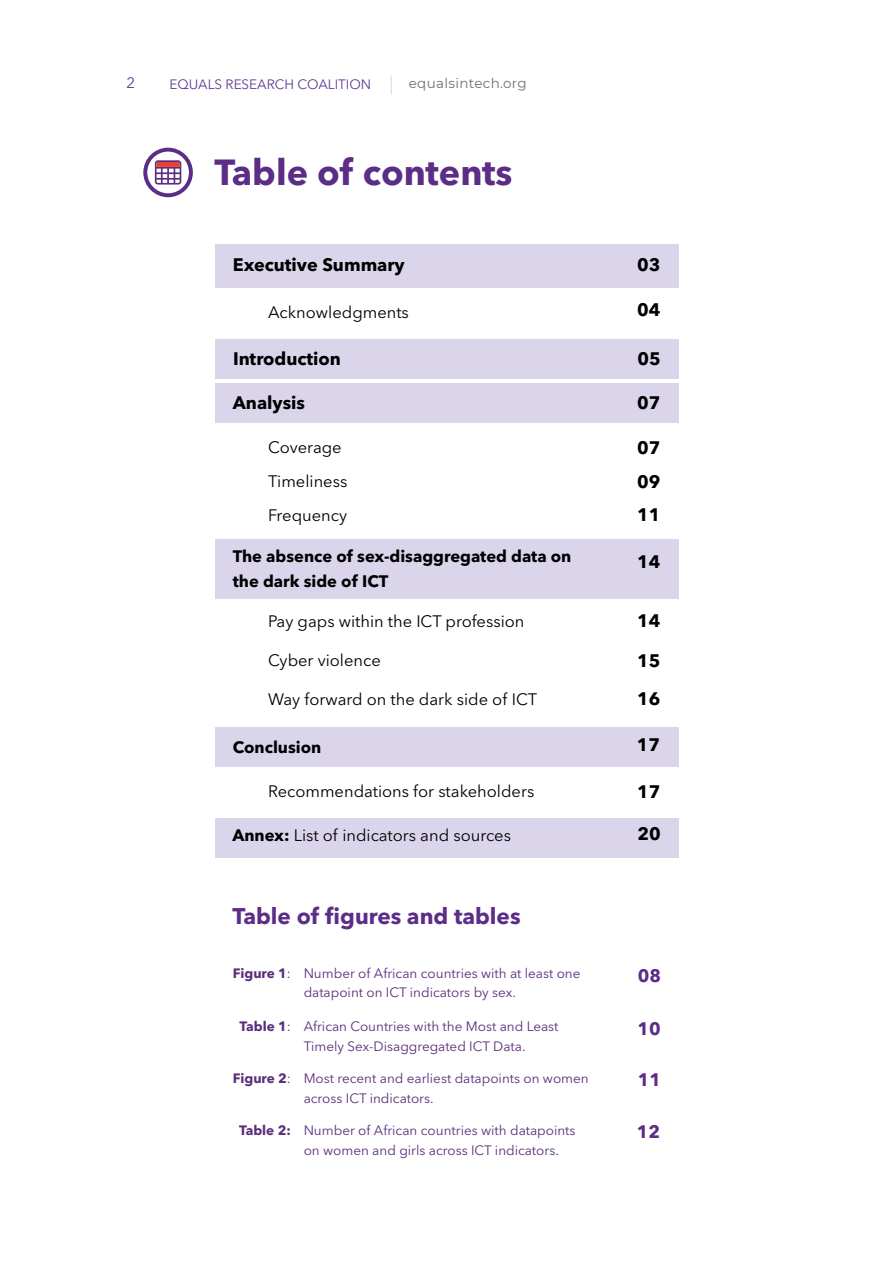
<style>
.page{position:relative;width:893px;height:1263px;background:#fff}
.page>*{position:absolute;margin:0;border:0;box-sizing:border-box;transform-origin:0 0}
.t1{font:700 36px "Avenir Next LT Pro";color:#5b2d87}
.t2{font:700 22.5px "Avenir Next LT Pro";color:#5b2d87}
.t3{font:700 18px "Avenir Next LT Pro";color:#000}
.t4{font:700 18px "Avenir Next LT Pro";color:#5b2d87}
.t5{font:16.5px "Avenir Next LT Pro";color:#000}
.t6{font:700 16.5px/24px "Avenir Next LT Pro";color:#000}
.t7{font:15px "Avenir Next LT Pro";color:#5a3b8f}
.t8{font:13.5px "Avenir Next LT Pro";color:#5b2e7c}
.t9{font:700 13.5px "Avenir Next LT Pro";color:#5b2e7c}
.t10{font:13.5px "Avenir Next LT Pro";color:#5a3b8f}
.t11{font:13.5px "Montserrat";letter-spacing:.025em;color:#706f6f}
.s1{font-weight:700}
.s2{font-weight:400}
</style>
<div class="page">
<svg style="left:391px;top:76px;width:1px;height:19px"></svg>
<div style="left:215px;top:244px;width:463px;height:44px;background:#dbd5ec"></div>
<div style="left:215px;top:340px;width:463px;height:39px;background:#dbd5ec"></div>
<div style="left:215px;top:383px;width:463px;height:40px;background:#dbd5ec"></div>
<div style="left:215px;top:728px;width:463px;height:39px;background:#dbd5ec"></div>
<div style="left:215px;top:819px;width:463px;height:39px;background:#dbd5ec"></div>
<div style="left:215px;top:539px;width:463px;height:59px;background:#dbd5ec"></div>
<div style="left:143px;top:148px;width:50px;height:49px;border:4px solid #5b2d87;border-radius:50%"></div>
<svg style="left:155px;top:160px;width:26px;height:25px"></svg>
<p class="t7" style="left:126px;top:74px;width:10px">2</p>
<p class="t10" style="left:169px;top:76px;width:203px">EQUALS RESEARCH COALITION</p>
<p class="t11" style="left:409px;top:74px;width:120px">equalsintech.org</p>
<h1 class="t1" style="left:214px;top:150px;width:300px">Table of contents</h1>
<h3 class="t3" style="left:233px;top:253px;width:173px">Executive Summary</h3>
<h3 class="t3" style="left:637px;top:253px;width:25px">03</h3>
<p class="t5" style="left:268px;top:303px;width:142px">Acknowledgments</p>
<h3 class="t3" style="left:637px;top:299px;width:25px">04</h3>
<h3 class="t3" style="left:233px;top:348px;width:109px">Introduction</h3>
<h3 class="t3" style="left:637px;top:348px;width:25px">05</h3>
<h3 class="t3" style="left:233px;top:391px;width:74px">Analysis</h3>
<h3 class="t3" style="left:637px;top:391px;width:25px">07</h3>
<p class="t5" style="left:268px;top:437px;width:75px">Coverage</p>
<h3 class="t3" style="left:637px;top:437px;width:25px">07</h3>
<p class="t5" style="left:268px;top:471px;width:81px">Timeliness</p>
<h3 class="t3" style="left:637px;top:471px;width:25px">09</h3>
<p class="t5" style="left:268px;top:505px;width:81px">Frequency</p>
<h3 class="t3" style="left:637px;top:503px;width:25px">11</h3>
<p class="t6" style="left:233px;top:545px;width:340px">The absence of sex-disaggregated data on the dark side of ICT</p>
<h3 class="t3" style="left:637px;top:551px;width:25px">14</h3>
<p class="t5" style="left:268px;top:611px;width:258px">Pay gaps within the ICT profession</p>
<h3 class="t3" style="left:637px;top:609px;width:25px">14</h3>
<p class="t5" style="left:268px;top:650px;width:114px">Cyber violence</p>
<h3 class="t3" style="left:637px;top:650px;width:25px">15</h3>
<p class="t5" style="left:268px;top:690px;width:271px">Way forward on the dark side of ICT</p>
<h3 class="t3" style="left:637px;top:688px;width:25px">16</h3>
<p class="t6" style="left:233px;top:735px;width:90px">Conclusion</p>
<h3 class="t3" style="left:637px;top:734px;width:25px">17</h3>
<p class="t5" style="left:268px;top:781px;width:268px">Recommendations for stakeholders</p>
<h3 class="t3" style="left:637px;top:780px;width:25px">17</h3>
<p class="t5" style="left:232px;top:825px;width:280px"><span class="s1">Annex:</span> List of indicators and sources</p>
<h3 class="t3" style="left:637px;top:823px;width:25px">20</h3>
<h2 class="t2" style="left:232px;top:902px;width:290px">Table of figures and tables</h2>
<p class="t9" style="left:233px;top:965px;width:59px">Figure 1<span class="s2">:</span></p>
<p class="t8" style="left:304px;top:965px;width:278px">Number of African countries with at least one</p>
<h3 class="t4" style="left:638px;top:965px;width:25px">08</h3>
<p class="t8" style="left:304px;top:984px;width:214px">datapoint on ICT indicators by sex.</p>
<p class="t9" style="left:240px;top:1018px;width:53px">Table 1<span class="s2">:</span></p>
<p class="t8" style="left:304px;top:1018px;width:256px">African Countries with the Most and Least</p>
<h3 class="t4" style="left:637px;top:1017px;width:25px">10</h3>
<p class="t8" style="left:304px;top:1038px;width:223px">Timely Sex-Disaggregated ICT Data.</p>
<p class="t9" style="left:233px;top:1070px;width:59px">Figure 2<span class="s2">:</span></p>
<p class="t8" style="left:304px;top:1070px;width:287px">Most recent and earliest datapoints on women</p>
<h3 class="t4" style="left:638px;top:1068px;width:25px">11</h3>
<p class="t8" style="left:304px;top:1090px;width:131px">across ICT indicators.</p>
<p class="t9" style="left:239px;top:1122px;width:53px">Table 2:</p>
<p class="t8" style="left:304px;top:1122px;width:273px">Number of African countries with datapoints</p>
<h3 class="t4" style="left:637px;top:1121px;width:25px">12</h3>
<p class="t8" style="left:304px;top:1142px;width:257px">on women and girls across ICT indicators.</p>
</div>
